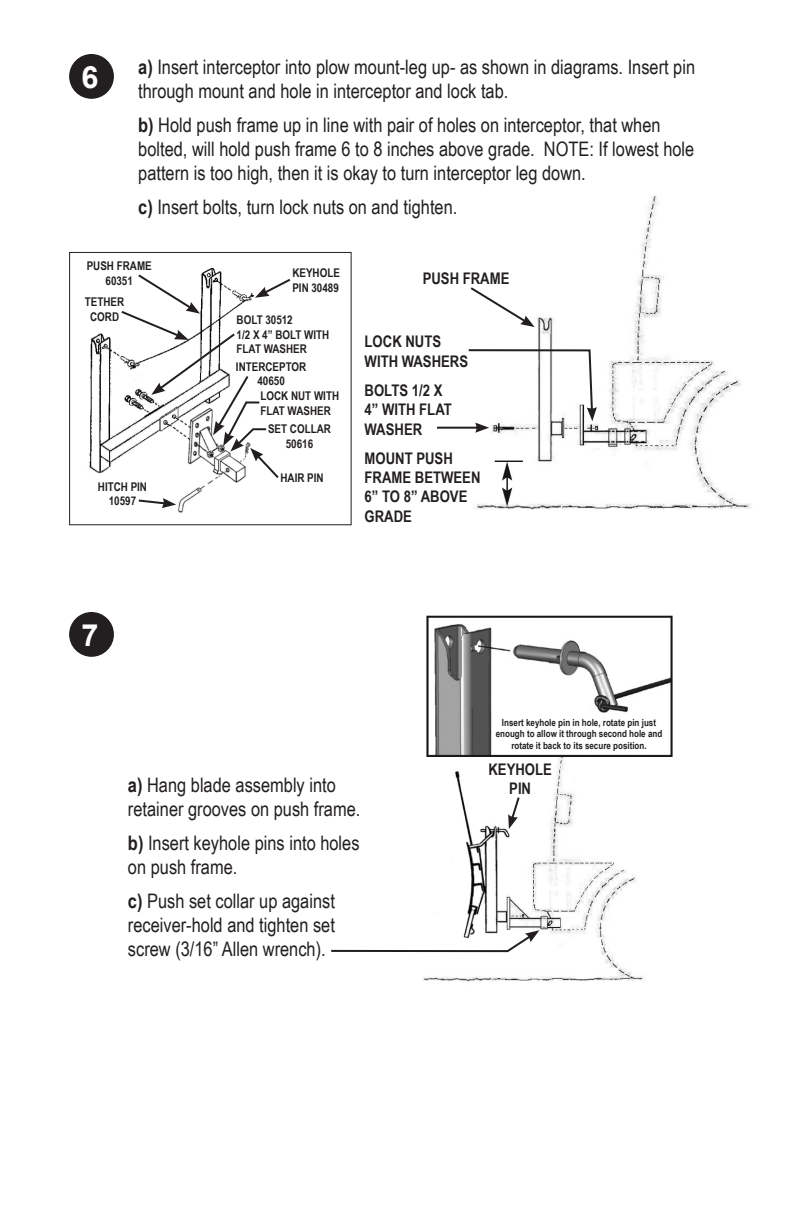
<style>
.page{position:relative;width:792px;height:1224px;background:#fff}
.page>*{position:absolute;margin:0;border:0;box-sizing:border-box;transform-origin:0 0}
.t1{font:700 30.6px "Arial";color:#fff}
.t2{font:20px/24px "Arial Narrow";color:#231f20}
.t3{font:700 16px/19.2px "Arial Narrow";color:#231f20}
.t4{font:700 12px/14.4px "Arial Narrow";color:#231f20}
.t5{font:700 9.8px/11.8px "Arial Narrow";color:#231f20;text-align:center}
.s1{font-weight:700}
</style>
<div class="page">
<img style="left:88px;top:269px;width:153px;height:244px">
<img style="left:475px;top:195px;width:276px;height:315px">
<div style="left:69px;top:54px;width:45px;height:45px;background:#231f20;border-radius:50%"></div>
<div style="left:69px;top:612px;width:45px;height:45px;background:#231f20;border-radius:50%"></div>
<div style="left:69px;top:252px;width:283px;height:273px;border:1px solid #231f20"></div>
<svg style="left:137px;top:498px;width:39px;height:10px"></svg>
<svg style="left:119px;top:273px;width:172px;height:207px"></svg>
<svg style="left:470px;top:285px;width:65px;height:42px"></svg>
<hr style="left:437px;top:427px;width:41px;height:2px;background:#231f20">
<svg style="left:467px;top:348px;width:130px;height:85px"></svg>
<img style="left:423px;top:615px;width:250px;height:367px">
<svg style="left:331px;top:930px;width:208px;height:23px"></svg>
<svg style="left:508px;top:795px;width:13px;height:34px"></svg>
<p class="t1" style="left:82px;top:56px;width:19px">6</p>
<p class="t2" style="left:138px;top:55px;width:558px"><span class="s1">a)</span> Insert interceptor into plow mount-leg up- as shown in diagrams. Insert pin through mount and hole in interceptor and lock tab.</p>
<p class="t2" style="left:138px;top:113px;width:558px"><span class="s1">b)</span> Hold push frame up in line with pair of holes on interceptor, that when bolted, will hold push frame 6 to 8 inches above grade. NOTE: If lowest hole pattern is too high, then it is okay to turn interceptor leg down.</p>
<p class="t2" style="left:138px;top:195px;width:321px"><span class="s1">c)</span> Insert bolts, turn lock nuts on and tighten.</p>
<p class="t4" style="left:87px;top:258px;width:67px">PUSH FRAME</p>
<p class="t4" style="left:106px;top:273px;width:29px">60351</p>
<p class="t4" style="left:85px;top:294px;width:41px;text-align:center">TETHER<br>CORD</p>
<p class="t4" style="left:98px;top:479px;width:51px">HITCH PIN</p>
<p class="t4" style="left:109px;top:493px;width:29px">10597</p>
<p class="t1" style="left:82px;top:614px;width:19px">7</p>
<p class="t4" style="left:292px;top:265px;width:49px">KEYHOLE<br>PIN 30489</p>
<p class="t4" style="left:237px;top:312px;width:58px">BOLT 30512</p>
<p class="t4" style="left:237px;top:327px;width:94px">1/2 X 4” BOLT WITH<br>FLAT WASHER</p>
<p class="t4" style="left:260px;top:388px;width:80px">LOCK NUT WITH<br>FLAT WASHER</p>
<p class="t4" style="left:236px;top:359px;width:72px">INTERCEPTOR</p>
<p class="t4" style="left:257px;top:373px;width:29px">40650</p>
<p class="t4" style="left:268px;top:421px;width:64px">SET COLLAR</p>
<p class="t4" style="left:286px;top:436px;width:29px">50616</p>
<p class="t4" style="left:280px;top:470px;width:45px">HAIR PIN</p>
<p class="t3" style="left:423px;top:268px;width:88px">PUSH FRAME</p>
<p class="t3" style="left:365px;top:331px;width:105px">LOCK NUTS<br>WITH WASHERS</p>
<p class="t3" style="left:365px;top:380px;width:89px">BOLTS 1/2 X<br>4” WITH FLAT<br>WASHER</p>
<p class="t3" style="left:365px;top:448px;width:117px">MOUNT PUSH<br>FRAME BETWEEN<br>6” TO 8” ABOVE<br>GRADE</p>
<p class="t2" style="left:128px;top:772px;width:234px"><span class="s1">a)</span> Hang blade assembly into retainer grooves on push frame.</p>
<p class="t2" style="left:128px;top:830px;width:233px"><span class="s1">b)</span> Insert keyhole pins into holes on push frame.</p>
<p class="t2" style="left:128px;top:888px;width:208px;text-align:justify"><span class="s1">c)</span> Push set collar up against receiver-hold and tighten set screw (3/16” Allen wrench).</p>
<p class="t5" style="left:496px;top:716px;width:168px">Insert keyhole pin in hole, rotate pin just enough to allow it through second hole and rotate it back to its secure position.</p>
<p class="t3" style="left:488px;top:759px;width:65px;text-align:center">KEYHOLE<br>PIN</p>
</div>
